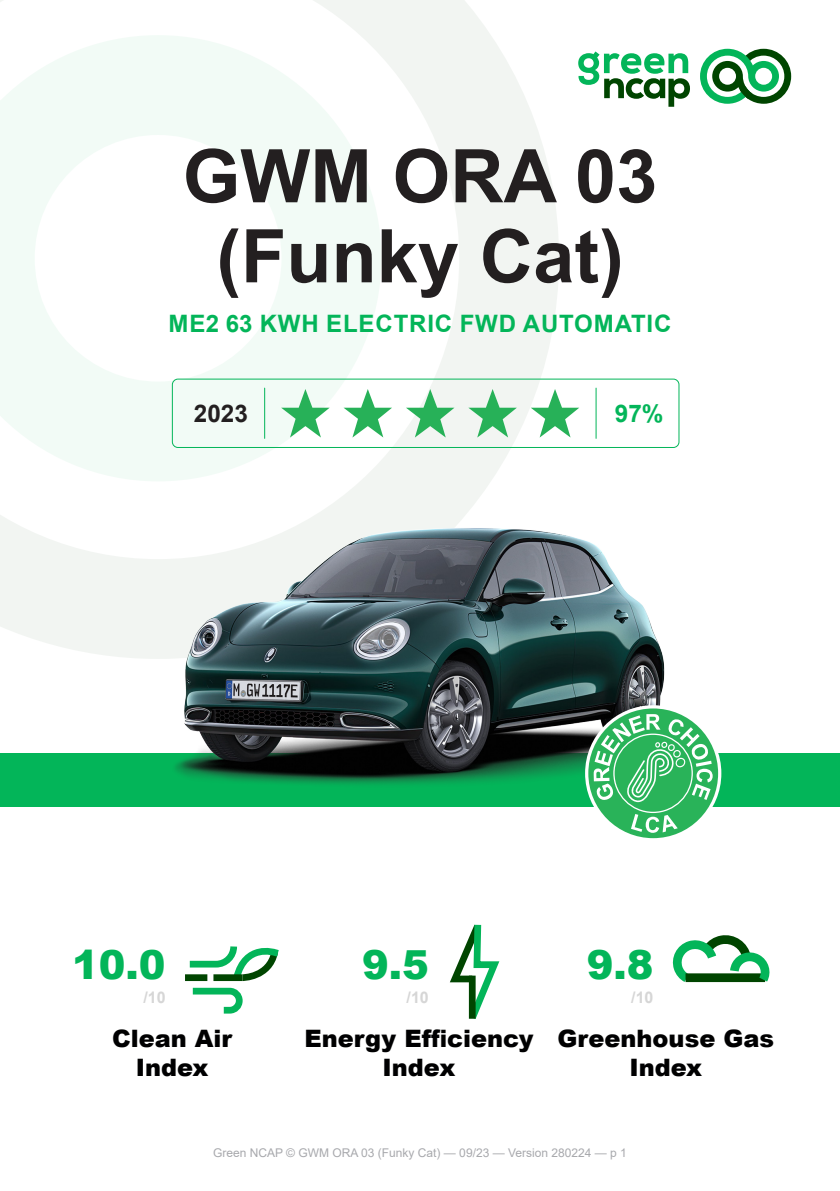
<style>
.page{position:relative;width:840px;height:1191px;background:#fff}
.page>*{position:absolute;margin:0;border:0;box-sizing:border-box;transform-origin:0 0}
.t1{font:700 74px/80px "Arial";color:#231f20;text-align:center}
.Index_score{font:900 40px "Arial";color:#03b559}
.Rating_Year-AvS{font:700 24.2px "Arial";color:#231f20}
.Rating_Year-AvS-2{font:700 24.2px "Arial";color:#03b559}
.Index_title{font:900 24px "Arial";color:#000001}
.Subtitle{font:700 24px "Arial";letter-spacing:.035em;color:#03b559}
.Index_score-2{font:700 16px "Arial";color:#d6d6d6}
.Author2{font:12px "Arial";color:#a8a9ad}
</style>
<div class="page">
<div style="left:0;top:752px;width:839px;height:54px;background:#03b559"></div>
<svg style="left:578px;top:51px;width:111px;height:56px"></svg>
<svg style="left:700px;top:49px;width:90px;height:55px"></svg>
<svg style="left:381px;top:0;width:177px;height:451px;fill:#f2f5f2"></svg>
<svg style="left:0;top:0;width:381px;height:659px;fill:#f2fbf6"></svg>
<img style="left:171px;top:451px;width:494px;height:338px">
<svg style="left:185px;top:946px;width:94px;height:68px"></svg>
<div style="left:213px;top:974px;width:29px;height:7px;background:#004500"></div>
<svg style="left:672px;top:935px;width:94px;height:48px"></svg>
<svg style="left:449px;top:924px;width:51px;height:95px"></svg>
<div style="left:468px;top:975px;width:7px;height:43px;background:#004500"></div>
<hr style="left:264px;top:388px;width:1px;height:50px;background:#03b559">
<div style="left:172px;top:378px;width:507px;height:70px;border:1px solid #03b559;border-radius:6px"></div>
<hr style="left:595px;top:388px;width:1px;height:50px;background:#03b559">
<svg style="left:281px;top:389px;width:48px;height:48px"></svg>
<svg style="left:468px;top:389px;width:48px;height:48px"></svg>
<svg style="left:406px;top:389px;width:48px;height:48px"></svg>
<svg style="left:343px;top:389px;width:49px;height:48px"></svg>
<svg style="left:530px;top:389px;width:49px;height:48px"></svg>
<svg style="left:585px;top:705px;width:136px;height:136px"></svg>
<div style="left:588px;top:708px;width:129px;height:130px;background:#29b359;border-radius:50%"></div>
<svg style="left:593px;top:714px;width:119px;height:119px"></svg>
<p class="t1" style="left:182px;top:137px;width:476px">GWM ORA 03 (Funky Cat)</p>
<p class="Subtitle" style="left:168px;top:306px;width:504px">ME2 63 KWH ELECTRIC FWD AUTOMATIC</p>
<p class="Rating_Year-AvS" style="left:194px;top:396px;width:56px">2023</p>
<p class="Rating_Year-AvS-2" style="left:614px;top:396px;width:50px">97%</p>
<p class="Index_score" style="left:72px;top:935px;width:95px">10.0</p>
<p class="Index_score-2" style="left:143px;top:985px;width:24px">/10</p>
<p class="Index_score" style="left:362px;top:935px;width:68px">9.5</p>
<p class="Index_score-2" style="left:406px;top:985px;width:24px">/10</p>
<p class="Index_score" style="left:586px;top:935px;width:68px">9.8</p>
<p class="Index_score-2" style="left:631px;top:985px;width:24px">/10</p>
<p class="Index_title" style="left:112px;top:1020px;width:122px">Clean Air</p>
<p class="Index_title" style="left:136px;top:1049px;width:74px">Index</p>
<p class="Index_title" style="left:304px;top:1020px;width:230px">Energy Efficiency</p>
<p class="Index_title" style="left:382px;top:1049px;width:74px">Index</p>
<p class="Index_title" style="left:557px;top:1020px;width:218px">Greenhouse Gas</p>
<p class="Index_title" style="left:629px;top:1049px;width:74px">Index</p>
<p class="Author2" style="left:213px;top:1144px;width:415px">Green NCAP © GWM ORA 03 (Funky Cat) — 09/23 — Version 280224 — p 1</p>
</div>
